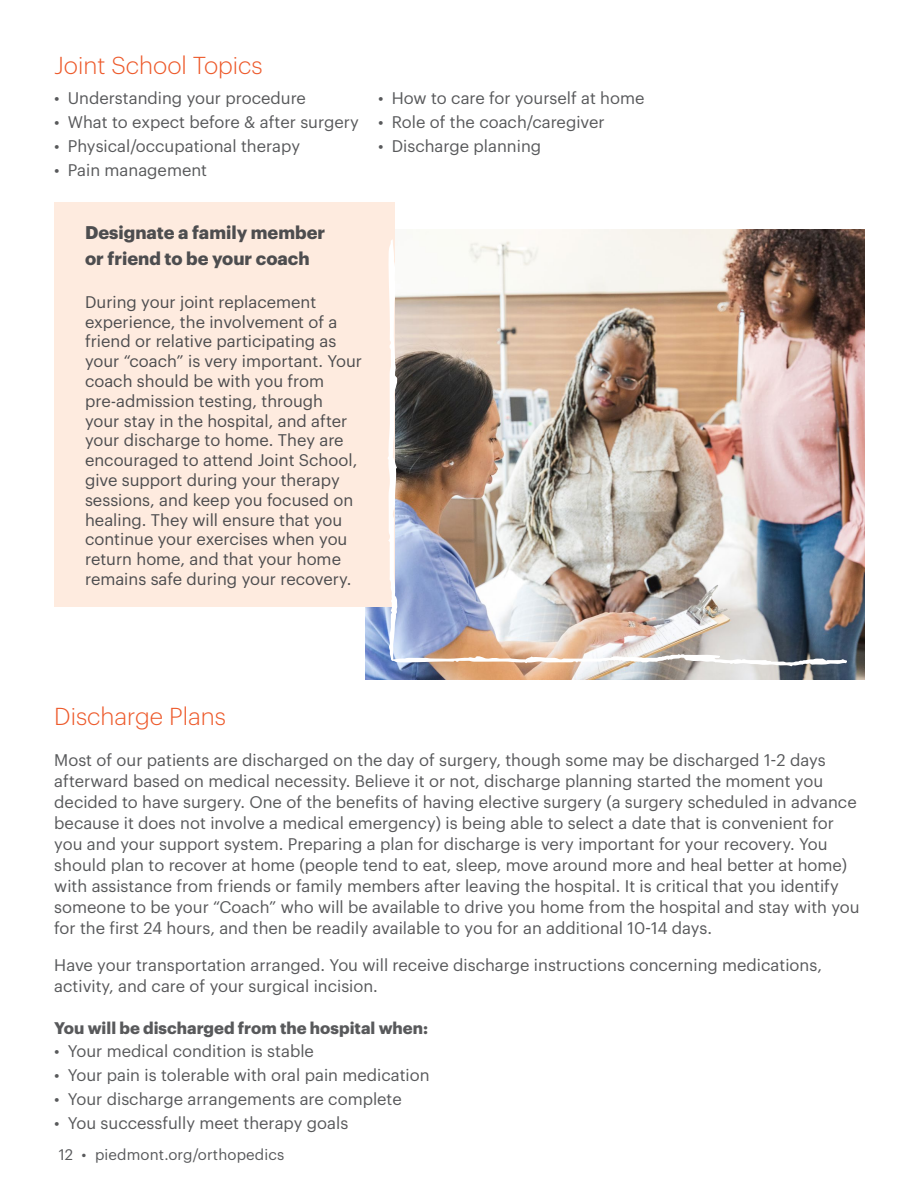
<style>
.page{position:relative;width:918px;height:1188px;background:#fff}
.page>*{position:absolute;margin:0;border:0;box-sizing:border-box;transform-origin:0 0}
.t1{font:300 24px "Graphik";color:#ed592a}
.t2{font:700 18px/25.2px "Graphik";color:#4d4d4f}
.t3{font:16.5px/21px "Graphik";color:#58595b}
.t4{font:16.5px/19.8px "Graphik";color:#4d4d4f}
.t5{font:700 16.5px "Graphik";color:#58595b}
.t6{font:15px "Graphik";letter-spacing:.01em;color:#58595b}
</style>
<div class="page">
<img style="left:366px;top:230px;width:498px;height:449px">
<div style="left:54px;top:202px;width:340px;height:405px;background:#feebdf"></div>
<img style="left:387px;top:239px;width:460px;height:427px">
<h1 class="t1" style="left:54px;top:47px;width:210px">Joint School Topics</h1>
<p class="t3" style="left:54px;top:86px;width:253px">• Understanding your procedure</p>
<p class="t3" style="left:378px;top:86px;width:268px">• How to care for yourself at home</p>
<p class="t3" style="left:54px;top:110px;width:552px">• What to expect before &amp; after surgery • Role of the coach/caregiver</p>
<p class="t3" style="left:54px;top:134px;width:247px">• Physical/occupational therapy</p>
<p class="t3" style="left:378px;top:134px;width:164px">• Discharge planning</p>
<p class="t3" style="left:54px;top:158px;width:154px">• Pain management</p>
<p class="t2" style="left:85px;top:219px;width:242px">Designate a family member or friend to be your coach</p>
<p class="t4" style="left:85px;top:290px;width:279px">During your joint replacement experience, the involvement of a friend or relative participating as your “coach” is very important. Your coach should be with you from pre-admission testing, through<br>your stay in the hospital, and after your discharge to home. They are encouraged to attend Joint School, give support during your therapy sessions, and keep you focused on healing. They will ensure that you continue your exercises when you return home, and that your home remains safe during your recovery.</p>
<h1 class="t1" style="left:54px;top:699px;width:173px">Discharge Plans</h1>
<p class="t3" style="left:54px;top:748px;width:807px">Most of our patients are discharged on the day of surgery, though some may be discharged 1-2 days afterward based on medical necessity. Believe it or not, discharge planning started the moment you decided to have surgery. One of the benefits of having elective surgery (a surgery scheduled in advance because it does not involve a medical emergency) is being able to select a date that is convenient for you and your support system. Preparing a plan for discharge is very important for your recovery. You should plan to recover at home (people tend to eat, sleep, move around more and heal better at home) with assistance from friends or family members after leaving the hospital. It is critical that you identify someone to be your “Coach” who will be available to drive you home from the hospital and stay with you for the first 24 hours, and then be readily available to you for an additional 10-14 days.</p>
<p class="t3" style="left:54px;top:953px;width:769px">Have your transportation arranged. You will receive discharge instructions concerning medications, activity, and care of your surgical incision.</p>
<p class="t5" style="left:54px;top:1016px;width:375px">You will be discharged from the hospital when:</p>
<p class="t3" style="left:54px;top:1039px;width:261px">• Your medical condition is stable</p>
<p class="t3" style="left:54px;top:1063px;width:377px">• Your pain is tolerable with oral pain medication</p>
<p class="t3" style="left:54px;top:1087px;width:349px">• Your discharge arrangements are complete</p>
<p class="t3" style="left:54px;top:1111px;width:295px">• You successfully meet therapy goals</p>
<p class="t6" style="left:59px;top:1143px;width:227px">12 • piedmont.org/orthopedics</p>
</div>
